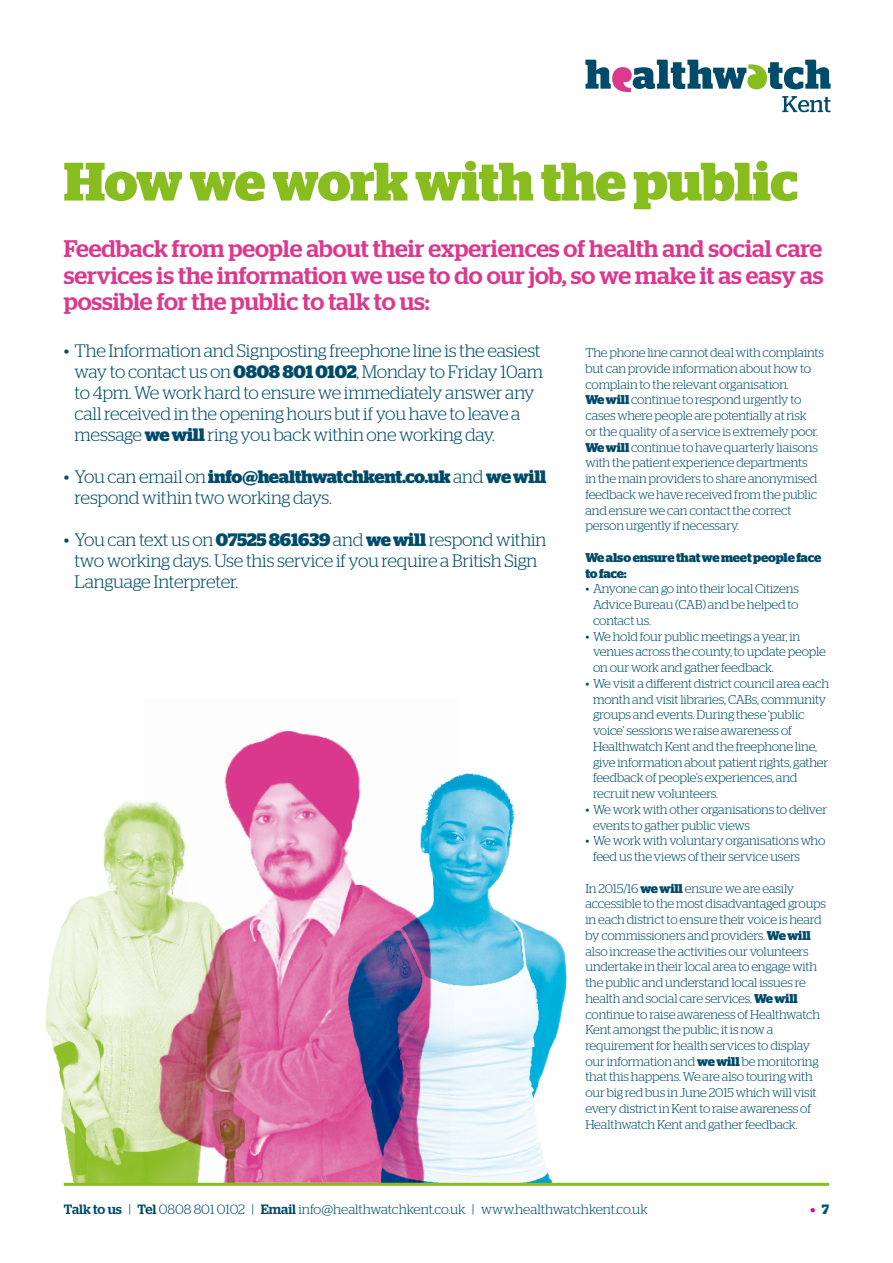
<style>
.page{position:relative;width:893px;height:1263px;background:#fff}
.page>*{position:absolute;margin:0;border:0;box-sizing:border-box;transform-origin:0 0}
.t1{font:700 54px "Stag";letter-spacing:-.005em;color:#88bd1f}
.t2{font:500 24px/26.2px "Stag";color:#db398d;text-align:justify}
.t3{font:300 18px/21px "Stag";letter-spacing:-.015em;color:#004b69}
.t4{font:300 13.5px "Stag";color:#004b69}
.t5{font:700 13.5px "Stag";color:#e70095}
.t6{font:300 12.75px/15.8px "Stag";letter-spacing:-.015em;color:#004b69}
.t7{font:700 12.75px/15.8px "Stag";letter-spacing:-.015em;color:#004b69}
.s1{font-weight:700}
.s2{font-weight:500}
.s3{color:#00556f}
</style>
<div class="page">
<svg style="left:585px;top:60px;width:246px;height:52px"></svg>
<img style="left:224px;top:730px;width:236px;height:453px">
<img style="left:310px;top:761px;width:257px;height:421px">
<img style="left:45px;top:788px;width:202px;height:395px">
<hr style="left:64px;top:1183px;width:765px;height:3px;background:#88bd1f">
<h1 class="t1" style="left:64px;top:150px;width:736px">How we work with the public</h1>
<h2 class="t2" style="left:64px;top:235px;width:761px">Feedback from people about their experiences of health and social care services is the information we use to do our job, so we make it as easy as possible for the public to talk to us:</h2>
<p class="t3" style="left:75px;top:340px;width:470px;text-indent:-11px">• The Information and Signposting freephone line is the easiest way to contact us on <span class="s1">0808 801 0102</span>, Monday to Friday 10am to 4pm. We work hard to ensure we immediately answer any call received in the opening hours but if you have to leave a message <span class="s1">we will</span> ring you back within one working day.</p>
<h3 class="t3" style="left:75px;top:466px;width:473px;text-indent:-11px">• You can email on <span class="s1">info@healthwatchkent.co.uk</span> and <span class="s1">we will </span>respond within two working days.</h3>
<h3 class="t3" style="left:75px;top:529px;width:473px;text-indent:-11px">• You can text us on <span class="s1">07525 861639</span> and <span class="s1">we will</span> respond within two working days. Use this service if you require a British Sign<br>Language Interpreter.</h3>
<p class="t6" style="left:585px;top:344px;width:240px">The phone line cannot deal with complaints but can provide information about how to complain to the relevant organisation.<br><span class="s1">We will</span> continue to respond urgently to cases where people are potentially at risk<br>or the quality of a service is extremely poor.<br><span class="s1">We will</span> continue to have quarterly liaisons with the patient experience departments<br>in the main providers to share anonymised feedback we have received from the public and ensure we can contact the correct person urgently if necessary.</p>
<p class="t7" style="left:585px;top:549px;width:237px">We also ensure that we meet people face to face:</p>
<p class="t6" style="left:593px;top:581px;width:207px;text-align:justify;text-indent:-8px">• Anyone can go into their local Citizens Advice Bureau (CAB) and be helped to contact us.</p>
<p class="t6" style="left:593px;top:628px;width:234px;text-indent:-8px">• We hold four public meetings a year, in venues across the county, to update people on our work and gather feedback.</p>
<p class="t6" style="left:593px;top:675px;width:238px;text-indent:-8px">• We visit a different district council area each month and visit libraries, CABs, community groups and events. During these ‘public voice’ sessions we raise awareness of Healthwatch Kent and the freephone line, give information about patient rights, gather feedback of people’s experiences, and recruit new volunteers.</p>
<p class="t6" style="left:593px;top:801px;width:236px;text-indent:-8px">• We work with other organisations to deliver events to gather public views</p>
<p class="t6" style="left:593px;top:833px;width:234px;text-indent:-8px">• We work with voluntary organisations who feed us the views of their service users</p>
<p class="t6" style="left:585px;top:880px;width:242px">In 2015/16 <span class="s1">we will</span> ensure we are easily accessible to the most disadvantaged groups in each district to ensure their voice is heard by commissioners and providers. <span class="s1">We will </span>also increase the activities our volunteers undertake in their local area to engage with the public and understand local issues re health and social care services. <span class="s1">We will </span>continue to raise awareness of Healthwatch Kent amongst the public; it is now a requirement for health services to display our information and <span class="s1">we will</span> be monitoring that this happens. We are also touring with our big red bus in June 2015 which will visit every district in Kent to raise awareness of Healthwatch Kent and gather feedback.</p>
<p class="t4" style="left:64px;top:1202px;width:585px"><span class="s2">Talk to us</span> | <span class="s2">Tel</span> 0808 801 0102 | <span class="s2">Email</span> info@healthwatchkent.co.uk | www.healthwatchkent.co.uk</p>
<p class="t5" style="left:810px;top:1201px;width:20px">• <span class="s3">7</span></p>
</div>
